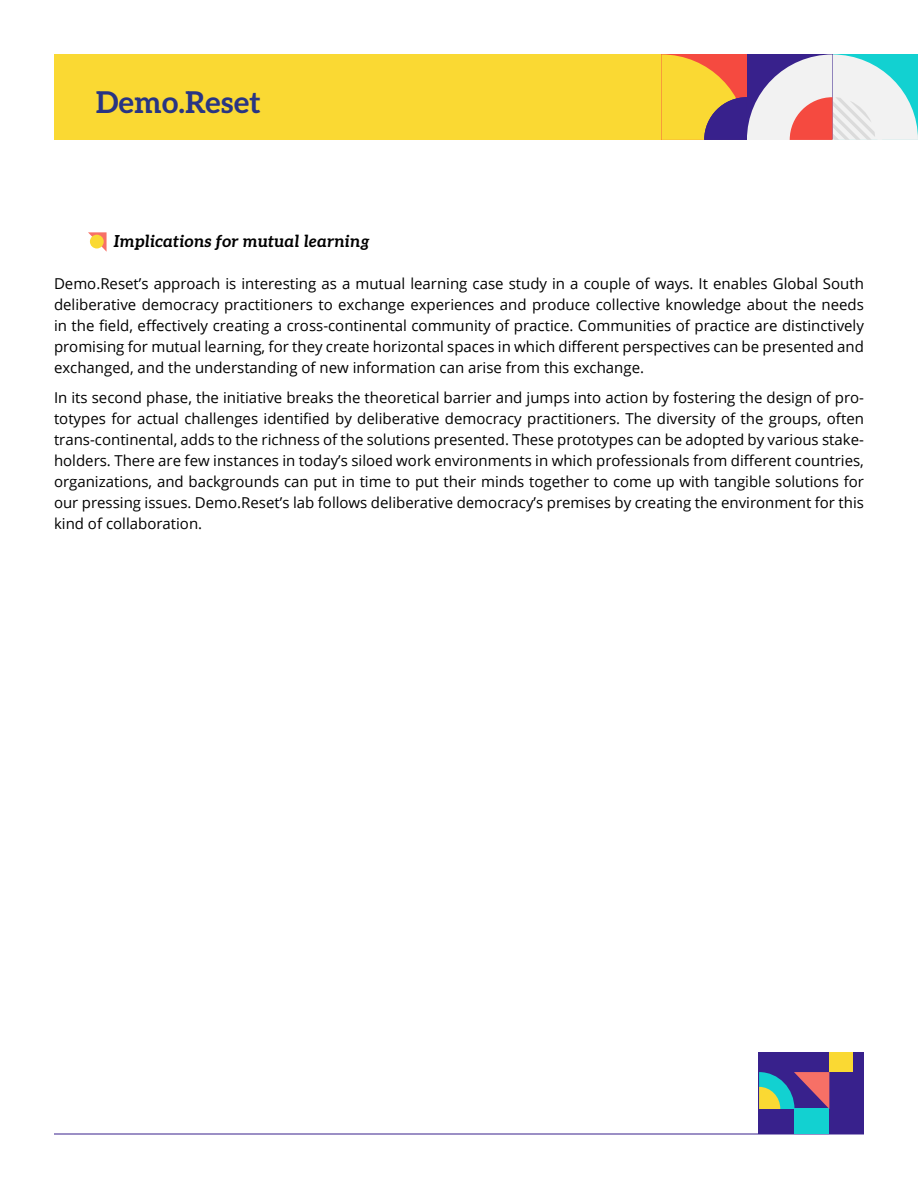
<style>
.page{position:relative;width:918px;height:1188px;background:#fff}
.page>*{position:absolute;margin:0;border:0;box-sizing:border-box;transform-origin:0 0}
.t1{font:700 30px "Aleo";color:#283583}
.t2{font:italic 700 16.5px "Aleo";color:#000}
.t3{font:15px/21px "Open Sans";color:#000;text-align:justify}
</style>
<div class="page">
<hr style="left:54px;top:1134px;width:810px;height:1px;background:#38218c">
<div style="left:759px;top:1052px;width:105px;height:82px;background:#38218c"></div>
<div style="left:795px;top:1109px;width:34px;height:25px;background:#12d1d1"></div>
<div style="left:829px;top:1052px;width:23px;height:20px;background:#fad933"></div>
<svg style="left:759px;top:1072px;width:70px;height:37px"></svg>
<svg style="left:88px;top:232px;width:19px;height:20px"></svg>
<div style="left:90px;top:235px;width:14px;height:14px;background:#fad933;border-radius:50%"></div>
<div style="left:54px;top:54px;width:607px;height:86px;background:#fad933"></div>
<svg style="left:661px;top:54px;width:257px;height:86px"></svg>
<h1 class="t1" style="left:96px;top:78px;width:167px">Demo.Reset</h1>
<p class="t2" style="left:114px;top:228px;width:257px">Implications for mutual learning</p>
<p class="t3" style="left:54px;top:273px;width:812px">Demo.Reset’s approach is interesting as a mutual learning case study in a couple of ways. It enables Global South deliberative democracy practitioners to exchange experiences and produce collective knowledge about the needs in the field, effectively creating a cross-continental community of practice. Communities of practice are distinctively promising for mutual learning, for they create horizontal spaces in which different perspectives can be presented and exchanged, and the understanding of new information can arise from this exchange.</p>
<p class="t3" style="left:54px;top:386px;width:812px">In its second phase, the initiative breaks the theoretical barrier and jumps into action by fostering the design of pro&shy;totypes for actual challenges identified by deliberative democracy practitioners. The diversity of the groups, often trans-continental, adds to the richness of the solutions presented. These prototypes can be adopted by various stake&shy;holders. There are few instances in today’s siloed work environments in which professionals from different countries, organizations, and backgrounds can put in time to put their minds together to come up with tangible solutions for our pressing issues. Demo.Reset’s lab follows deliberative democracy’s premises by creating the environment for this kind of collaboration.</p>
</div>
